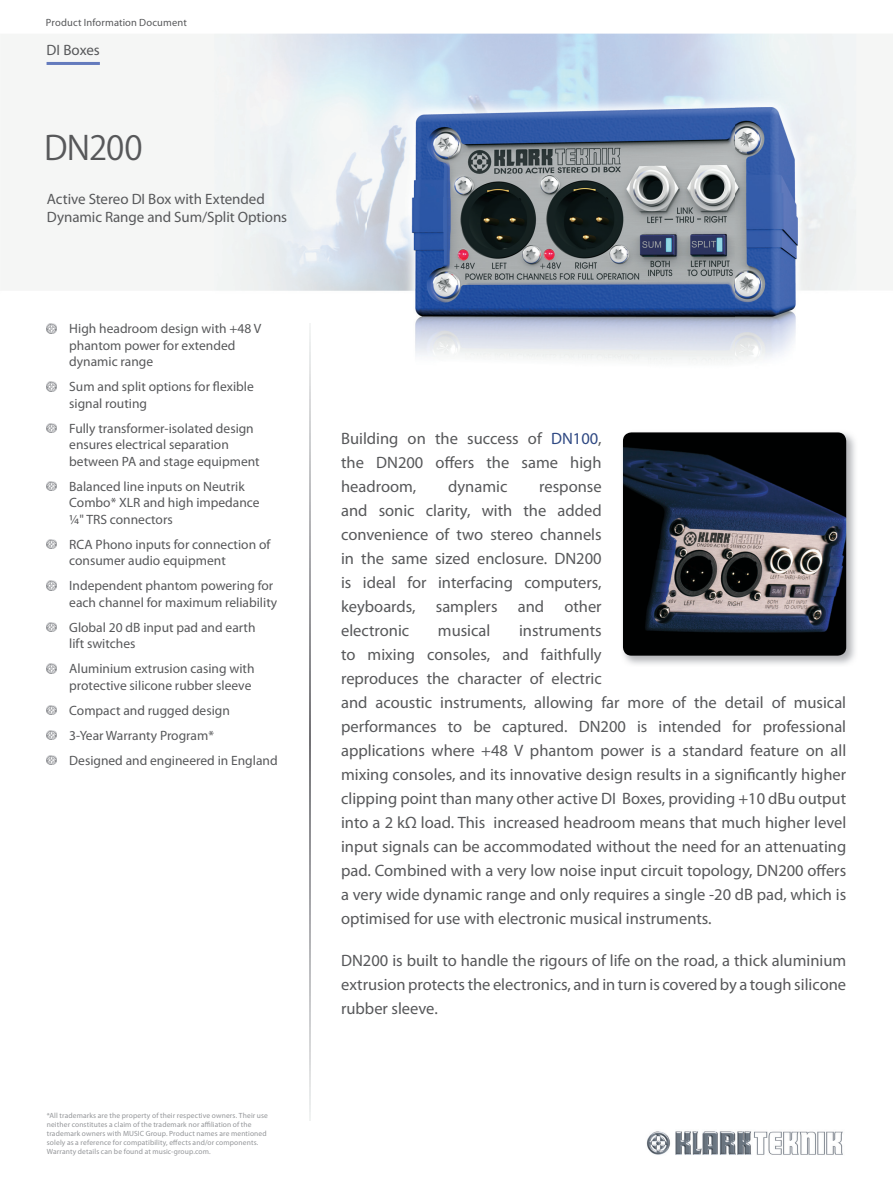
<style>
.page{position:relative;width:893px;height:1188px;background:#fff}
.page>*{position:absolute;margin:0;border:0;box-sizing:border-box;transform-origin:0 0}
.t1{font:33px "Koz Go Pro Regular 90 pv RKSJ H";letter-spacing:-.025em;color:#57585a}
.t2{font:16.5px/24px "Myriad Pro";color:#57585a;text-align:justify}
.t3{font:15px/18px "Myriad Pro";letter-spacing:-.005em;color:#57585a}
.t4{font:13.5px/16.5px "Myriad Pro";color:#57585a}
.t5{font:10.5px "Myriad Pro";letter-spacing:.015em;color:#57585a}
.t6{font:7.5px/9px "Myriad Pro";letter-spacing:.02em;color:#939598}
.s1{color:#2f4983}
</style>
<div class="page">
<img style="left:46px;top:33px;width:689px;height:335px">
<img style="left:735px;top:33px;width:122px;height:327px">
<img style="left:646px;top:1131px;width:197px;height:24px">
<hr style="left:47px;top:62px;width:53px;height:3px;background:#647bbd">
<svg style="left:310px;top:323px;width:1px;height:798px"></svg>
<svg style="left:47px;top:324px;width:10px;height:9px"></svg>
<svg style="left:47px;top:382px;width:10px;height:9px"></svg>
<svg style="left:47px;top:423px;width:10px;height:10px"></svg>
<svg style="left:47px;top:481px;width:10px;height:10px"></svg>
<svg style="left:47px;top:539px;width:10px;height:10px"></svg>
<svg style="left:47px;top:581px;width:10px;height:9px"></svg>
<svg style="left:47px;top:622px;width:10px;height:10px"></svg>
<svg style="left:47px;top:664px;width:10px;height:9px"></svg>
<svg style="left:47px;top:705px;width:10px;height:10px"></svg>
<svg style="left:47px;top:730px;width:10px;height:10px"></svg>
<svg style="left:47px;top:755px;width:10px;height:10px"></svg>
<img style="left:622px;top:432px;width:233px;height:233px">
<img style="left:623px;top:432px;width:223px;height:224px;border-radius:9px">
<p class="t5" style="left:46px;top:18px;width:142px">Product Information Document</p>
<p class="t3" style="left:47px;top:42px;width:55px">DI Boxes</p>
<h1 class="t1" style="left:44px;top:135px;width:100px">DN200</h1>
<p class="t3" style="left:47px;top:191px;width:242px">Active Stereo DI Box with Extended<br>Dynamic Range and Sum/Split Options</p>
<p class="t4" style="left:69px;top:322px;width:194px">High headroom design with +48 V phantom power for extended dynamic range</p>
<p class="t4" style="left:69px;top:380px;width:186px">Sum and split options for flexible signal routing</p>
<p class="t4" style="left:69px;top:421px;width:192px">Fully transformer-isolated design ensures electrical separation between PA and stage equipment</p>
<p class="t4" style="left:69px;top:479px;width:192px">Balanced line inputs on Neutrik<br>Combo* XLR and high impedance ¼" TRS connectors</p>
<p class="t4" style="left:69px;top:537px;width:203px">RCA Phono inputs for connection of consumer audio equipment</p>
<p class="t4" style="left:69px;top:579px;width:209px">Independent phantom powering for each channel for maximum reliability</p>
<p class="t4" style="left:69px;top:620px;width:188px">Global 20 dB input pad and earth lift switches</p>
<p class="t4" style="left:69px;top:662px;width:187px">Aluminium extrusion casing with protective silicone rubber sleeve</p>
<p class="t4" style="left:69px;top:699px;width:210px;line-height:25px">Compact and rugged design<br>3-Year Warranty Program*<br>Designed and engineered in England</p>
<p class="t6" style="left:47px;top:1111px;width:223px">*All trademarks are the property of their respective owners. Their use neither constitutes a claim of the trademark nor affiliation of the trademark owners with MUSIC Group. Product names are mentioned solely as a reference for compatibility, effects and/or components.<br>Warranty details can be found at music-group.com.</p>
<p class="t2" style="left:341px;top:428px;width:262px">Building on the success of <span class="s1">DN100</span>, the DN200 offers the same high headroom,</p>
<p class="t2" style="left:448px;top:476px;width:61px">dynamic</p>
<p class="t2" style="left:341px;top:476px;width:262px;text-indent:198px">response and sonic clarity, with the added convenience of two stereo channels in the same sized enclosure. DN200 is ideal for interfacing computers, keyboards, samplers and other electronic</p>
<p class="t2" style="left:438px;top:620px;width:54px">musical</p>
<p class="t2" style="left:341px;top:620px;width:507px;text-align:left;text-indent:178px">instruments<br>to mixing consoles, and faithfully<br>reproduces the character of electric<br>and acoustic instruments, allowing far more of the detail of musical performances to be captured. DN200 is intended for professional applications where +48 V phantom power is a standard feature on all mixing consoles, and its innovative design results in a significantly higher clipping point than many other active DI Boxes, providing +10 dBu output into a 2 kΩ load. This increased headroom means that much higher level input signals can be accommodated without the need for an attenuating pad. Combined with a very low noise input circuit topology, DN200 offers a very wide dynamic range and only requires a single -20 dB pad, which is optimised for use with electronic musical instruments.</p>
<p class="t2" style="left:341px;top:950px;width:507px">DN200 is built to handle the rigours of life on the road, a thick aluminium extrusion protects the electronics, and in turn is covered by a tough silicone rubber sleeve.</p>
</div>
